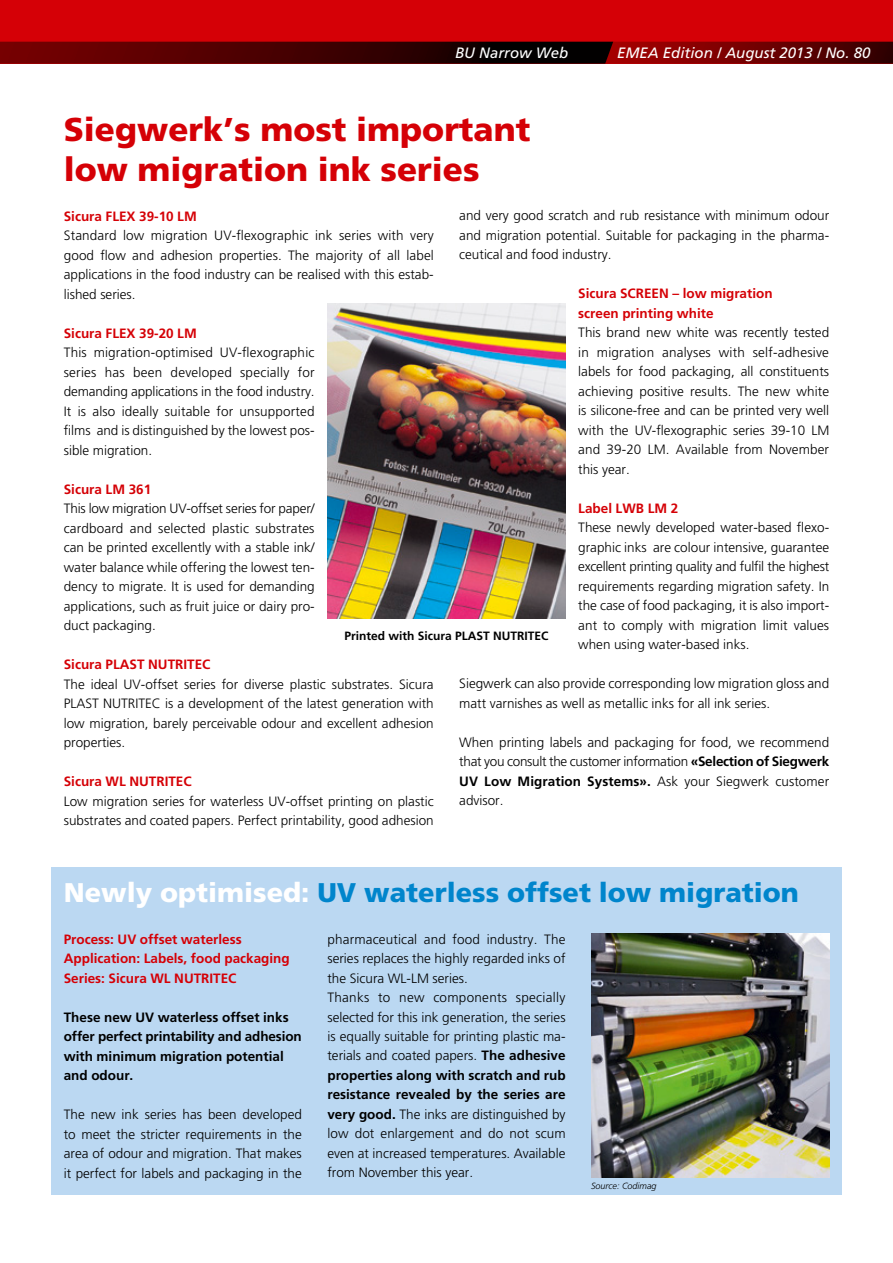
<style>
.page{position:relative;width:893px;height:1263px;background:#fff}
.page>*{position:absolute;margin:0;border:0;box-sizing:border-box;transform-origin:0 0}
.t1{font:900 33px/39.6px "Frutiger";color:#d50006}
.t2{font:900 27px "Frutiger";color:#0085cc}
.t3{font:italic 15px "Frutiger";color:#fff}
.t4{font:300 13.5px/19.5px "Frutiger";color:#000;text-align:justify}
.t5{font:700 13.5px/19.5px "Frutiger";color:#d50006}
.t6{font:700 13.5px/19.5px "Frutiger";color:#000}
.t7{font:700 12px "Frutiger";color:#000}
.t8{font:italic 300 9px "Frutiger";color:#000}
.s1{font-weight:700}
.s2{color:#fff}
</style>
<div class="page">
<div style="left:0;top:0;width:893px;height:64px;background:#d50006"></div>
<svg style="left:0;top:42px;width:893px;height:22px;background:#4e0000"></svg>
<div style="left:51px;top:867px;width:791px;height:328px;background:#bbd8f2"></div>
<img style="left:591px;top:933px;width:238px;height:245px">
<img style="left:327px;top:304px;width:239px;height:314px">
<p class="t3" style="left:455px;top:44px;width:115px">BU Narrow Web</p>
<p class="t3" style="left:617px;top:44px;width:255px">EMEA Edition / August 2013 / No. 80</p>
<h1 class="t1" style="left:64px;top:110px;width:468px">Siegwerk’s most important low migration ink series</h1>
<p class="t5" style="left:64px;top:206px;width:134px">Sicura FLEX 39-10 LM</p>
<p class="t4" style="left:64px;top:226px;width:372px">Standard low migration UV-flexographic ink series with very good flow and adhesion properties. The majority of all label applications in the food industry can be realised with this estab&shy;lished series.</p>
<p class="t5" style="left:64px;top:323px;width:134px">Sicura FLEX 39-20 LM</p>
<p class="t4" style="left:64px;top:343px;width:252px">This migration-optimised UV-flexographic series has been developed specially for demanding applications in the food industry.<br>It is also ideally suitable for unsupported films and is distinguished by the lowest pos&shy;sible migration.</p>
<p class="t5" style="left:64px;top:479px;width:89px">Sicura LM 361</p>
<p class="t4" style="left:64px;top:499px;width:252px">This low migration UV-offset series for paper/ cardboard and selected plastic substrates can be printed excellently with a stable ink/ water balance while offering the lowest ten&shy;dency to migrate. It is used for demanding applications, such as fruit juice or dairy pro&shy;duct packaging.</p>
<p class="t5" style="left:64px;top:655px;width:148px">Sicura PLAST NUTRITEC</p>
<p class="t4" style="left:64px;top:674px;width:371px">The ideal UV-offset series for diverse plastic substrates. Sicura PLAST NUTRITEC is a development of the latest generation with low migration, barely perceivable odour and excellent adhesion properties.</p>
<p class="t5" style="left:64px;top:772px;width:129px">Sicura WL NUTRITEC</p>
<p class="t4" style="left:64px;top:791px;width:371px">Low migration series for waterless UV-offset printing on plastic substrates and coated papers. Perfect printability, good adhesion</p>
<p class="t4" style="left:459px;top:206px;width:371px">and very good scratch and rub resistance with minimum odour and migration potential. Suitable for packaging in the pharma&shy;ceutical and food industry.</p>
<p class="t5" style="left:578px;top:284px;width:196px">Sicura SCREEN – low migration screen printing white</p>
<p class="t4" style="left:578px;top:323px;width:253px">This brand new white was recently tested in migration analyses with self-adhesive labels for food packaging, all constituents achieving positive results. The new white is silicone-free and can be printed very well with the UV-flexographic series 39-10 LM and 39-20 LM. Available from November this year.</p>
<p class="t5" style="left:578px;top:499px;width:101px">Label LWB LM 2</p>
<p class="t4" style="left:578px;top:518px;width:252px">These newly developed water-based flexo&shy;graphic inks are colour intensive, guarantee excellent printing quality and fulfil the highest requirements regarding migration safety. In the case of food packaging, it is also import&shy;ant to comply with migration limit values when using water-based inks.</p>
<p class="t4" style="left:459px;top:674px;width:371px">Siegwerk can also provide corresponding low migration gloss and matt varnishes as well as metallic inks for all ink series.</p>
<p class="t4" style="left:459px;top:733px;width:371px">When printing labels and packaging for food, we recommend that you consult the customer information <span class="s1">«Selection of Siegwerk UV Low Migration Systems».</span> Ask your Siegwerk customer advisor.</p>
<p class="t7" style="left:344px;top:629px;width:206px">Printed with Sicura PLAST NUTRITEC</p>
<h2 class="t2" style="left:64px;top:876px;width:737px"><span class="s2">Newly optimised:</span> UV waterless offset low migration</h2>
<p class="t5" style="left:64px;top:929px;width:227px">Process: UV offset waterless<br>Application: Labels, food packaging<br>Series: Sicura WL NUTRITEC</p>
<p class="t6" style="left:64px;top:1007px;width:239px">These new UV waterless offset inks offer perfect printability and adhesion with minimum migration potential and odour.</p>
<p class="t4" style="left:64px;top:1105px;width:240px">The new ink series has been developed to meet the stricter requirements in the area of odour and migration. That makes it perfect for labels and packaging in the</p>
<p class="t4" style="left:327px;top:929px;width:240px;text-align:left">pharmaceutical and food industry. The series replaces the highly regarded inks of the Sicura WL-LM series.<br>Thanks to new components specially selected for this ink generation, the series is equally suitable for printing plastic ma&shy;terials and coated papers. <span class="s1">The adhesive properties along with scratch and rub resistance revealed by the series are very good.</span> The inks are distinguished by low dot enlargement and do not scum even at increased temperatures. Available from November this year.</p>
<p class="t8" style="left:591px;top:1181px;width:67px">Source: Codimag</p>
</div>
